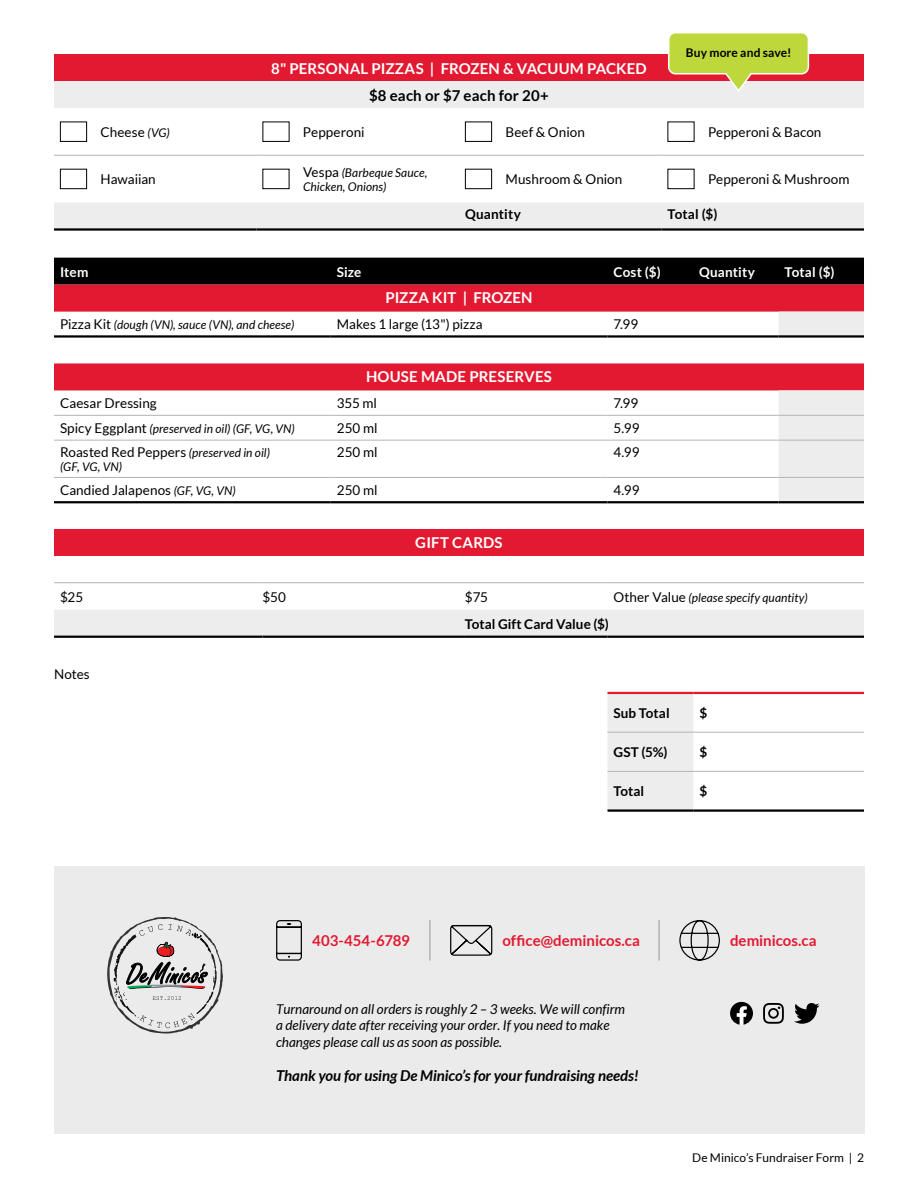
<style>
.page{position:relative;width:918px;height:1188px;background:#fff}
.page>*{position:absolute;margin:0;border:0;box-sizing:border-box;transform-origin:0 0}
.t1{font:700 15px "Lato";letter-spacing:.01em;color:#fff}
.t2{font:italic 700 15px "Lato";letter-spacing:-.005em;color:#000}
.t3{font:700 15px "Lato";letter-spacing:-.005em;color:#e31931}
.t4{font:700 15px "Lato";letter-spacing:.01em;color:#000}
.t5{font:13.5px "Lato";letter-spacing:.005em;color:#000}
.t6{font:italic 13.5px/16.2px "Lato";color:#000}
.t7{font:700 13.5px "Lato";letter-spacing:.005em;color:#000}
.t8{font:700 13.5px "Lato";letter-spacing:.01em;color:#fff}
.t9{font:italic 12px/14.4px "Lato";letter-spacing:.01em;color:#000}
.t10{font:12px "Lato";letter-spacing:.005em;color:#000}
.t11{font:700 12px "Lato";letter-spacing:.01em;color:#000}
.s1{font-style:italic;font-size:12px}
.s2{font-style:normal;font-size:13.5px}
.s3{font-style:inherit}
</style>
<div class="page">
<div style="left:608px;top:694px;width:85px;height:115px;background:#ededee"></div>
<hr style="left:608px;top:732px;width:85px;height:1px;background:#b1b4b6">
<hr style="left:693px;top:732px;width:171px;height:1px;background:#b1b4b6">
<hr style="left:608px;top:771px;width:85px;height:1px;background:#b1b4b6">
<hr style="left:693px;top:771px;width:171px;height:1px;background:#b1b4b6">
<hr style="left:608px;top:809px;width:85px;height:3px;background:#000">
<hr style="left:693px;top:809px;width:171px;height:3px;background:#000">
<hr style="left:608px;top:692px;width:85px;height:2px;background:#e31931">
<hr style="left:693px;top:692px;width:171px;height:2px;background:#e31931">
<div style="left:54px;top:54px;width:810px;height:27px;background:#e31931"></div>
<svg style="left:54px;top:81px;width:810px;height:147px"></svg>
<hr style="left:54px;top:155px;width:202px;height:1px;background:#b1b4b6">
<hr style="left:256px;top:155px;width:203px;height:1px;background:#b1b4b6">
<hr style="left:459px;top:155px;width:203px;height:1px;background:#b1b4b6">
<hr style="left:662px;top:155px;width:202px;height:1px;background:#b1b4b6">
<hr style="left:54px;top:228px;width:202px;height:3px;background:#000">
<hr style="left:256px;top:228px;width:203px;height:3px;background:#000">
<hr style="left:459px;top:228px;width:203px;height:3px;background:#000">
<hr style="left:662px;top:228px;width:202px;height:3px;background:#000">
<div style="left:60px;top:122px;width:27px;height:20px;border:1px solid #000"></div>
<div style="left:465px;top:122px;width:27px;height:20px;border:1px solid #000"></div>
<div style="left:668px;top:122px;width:26px;height:20px;border:1px solid #000"></div>
<div style="left:60px;top:169px;width:27px;height:20px;border:1px solid #000"></div>
<div style="left:262px;top:162px;width:28px;height:20px;border:1px solid #fff"></div>
<div style="left:465px;top:169px;width:27px;height:20px;border:1px solid #000"></div>
<div style="left:668px;top:169px;width:26px;height:20px;border:1px solid #000"></div>
<div style="left:54px;top:258px;width:810px;height:27px;background:#000"></div>
<svg style="left:54px;top:285px;width:810px;height:105px;fill:#e31931"></svg>
<svg style="left:779px;top:312px;width:85px;height:189px;background:#edd0d4"></svg>
<hr style="left:54px;top:415px;width:277px;height:1px;background:#b1b4b6">
<hr style="left:331px;top:415px;width:277px;height:1px;background:#b1b4b6">
<hr style="left:608px;top:415px;width:85px;height:1px;background:#b1b4b6">
<hr style="left:693px;top:415px;width:86px;height:1px;background:#b1b4b6">
<hr style="left:779px;top:415px;width:85px;height:1px;background:#b1b4b6">
<hr style="left:54px;top:440px;width:277px;height:1px;background:#b1b4b6">
<hr style="left:331px;top:440px;width:277px;height:1px;background:#b1b4b6">
<hr style="left:608px;top:440px;width:85px;height:1px;background:#b1b4b6">
<hr style="left:693px;top:440px;width:86px;height:1px;background:#b1b4b6">
<hr style="left:779px;top:440px;width:85px;height:1px;background:#b1b4b6">
<hr style="left:54px;top:335px;width:277px;height:3px;background:#000">
<hr style="left:331px;top:335px;width:277px;height:3px;background:#000">
<hr style="left:608px;top:335px;width:85px;height:3px;background:#000">
<hr style="left:693px;top:335px;width:86px;height:3px;background:#000">
<hr style="left:779px;top:335px;width:85px;height:3px;background:#000">
<hr style="left:54px;top:501px;width:277px;height:2px;background:#000">
<hr style="left:331px;top:501px;width:277px;height:2px;background:#000">
<hr style="left:608px;top:501px;width:85px;height:2px;background:#000">
<hr style="left:693px;top:501px;width:86px;height:2px;background:#000">
<hr style="left:779px;top:501px;width:85px;height:2px;background:#000">
<hr style="left:54px;top:477px;width:277px;height:1px;background:#b1b4b6">
<hr style="left:331px;top:477px;width:277px;height:1px;background:#b1b4b6">
<hr style="left:608px;top:477px;width:85px;height:1px;background:#b1b4b6">
<hr style="left:693px;top:477px;width:86px;height:1px;background:#b1b4b6">
<hr style="left:779px;top:477px;width:85px;height:1px;background:#b1b4b6">
<div style="left:54px;top:866px;width:811px;height:268px;background:#ebebec"></div>
<svg style="left:107px;top:917px;width:116px;height:117px"></svg>
<svg style="left:276px;top:920px;width:26px;height:41px"></svg>
<svg style="left:679px;top:920px;width:41px;height:41px"></svg>
<svg style="left:450px;top:925px;width:43px;height:31px"></svg>
<hr style="left:429px;top:920px;width:2px;height:41px;background:#b1b4b6">
<hr style="left:658px;top:920px;width:2px;height:41px;background:#b1b4b6">
<svg style="left:730px;top:1002px;width:23px;height:23px"></svg>
<svg style="left:763px;top:1003px;width:21px;height:21px"></svg>
<svg style="left:794px;top:1003px;width:26px;height:21px"></svg>
<div style="left:54px;top:529px;width:810px;height:27px;background:#e31931"></div>
<div style="left:54px;top:610px;width:810px;height:27px;background:#ededee"></div>
<hr style="left:54px;top:582px;width:208px;height:1px;background:#b1b4b6">
<hr style="left:262px;top:582px;width:203px;height:1px;background:#b1b4b6">
<hr style="left:465px;top:582px;width:142px;height:1px;background:#b1b4b6">
<hr style="left:608px;top:582px;width:256px;height:1px;background:#b1b4b6">
<hr style="left:54px;top:636px;width:208px;height:2px;background:#000">
<hr style="left:262px;top:636px;width:203px;height:2px;background:#000">
<hr style="left:465px;top:636px;width:142px;height:2px;background:#000">
<hr style="left:608px;top:636px;width:256px;height:2px;background:#000">
<svg style="left:667px;top:33px;width:143px;height:60px;background:#ceca66"></svg>
<div style="left:262px;top:169px;width:27px;height:20px;border:1px solid #000"></div>
<p class="t1" style="left:271px;top:59px;width:377px">8" PERSONAL PIZZAS | FROZEN &amp; VACUUM PACKED</p>
<p class="t4" style="left:369px;top:86px;width:181px">$8 each or $7 each for 20+</p>
<p class="t11" style="left:686px;top:45px;width:107px">Buy more and save!</p>
<p class="t5" style="left:100px;top:124px;width:71px">Cheese <span class="s1">(VG)</span></p>
<p class="t5" style="left:303px;top:124px;width:63px">Pepperoni</p>
<p class="t5" style="left:506px;top:124px;width:81px">Beef &amp; Onion</p>
<p class="t5" style="left:708px;top:124px;width:115px">Pepperoni &amp; Bacon</p>
<p class="t5" style="left:101px;top:172px;width:57px">Hawaiian</p>
<p class="t9" style="left:303px;top:166px;width:126px"><span class="s2">Vespa</span> (Barbeque Sauce,<br>Chicken, Onions)</p>
<p class="t5" style="left:506px;top:172px;width:118px">Mushroom &amp; Onion</p>
<p class="t5" style="left:708px;top:172px;width:143px">Pepperoni &amp; Mushroom</p>
<p class="t7" style="left:465px;top:206px;width:57px">Quantity</p>
<p class="t7" style="left:668px;top:206px;width:52px">Total ($)</p>
<p class="t8" style="left:60px;top:264px;width:30px">Item</p>
<p class="t8" style="left:337px;top:264px;width:26px">Size</p>
<p class="t8" style="left:614px;top:264px;width:49px">Cost ($)</p>
<p class="t8" style="left:699px;top:264px;width:57px">Quantity</p>
<p class="t8" style="left:785px;top:264px;width:52px">Total ($)</p>
<p class="t1" style="left:385px;top:289px;width:149px">PIZZA KIT | FROZEN</p>
<p class="t9" style="left:60px;top:318px;width:236px"><span class="s2">Pizza Kit</span> (dough (VN), sauce (VN), and cheese)</p>
<p class="t5" style="left:337px;top:317px;width:147px">Makes 1 large (13") pizza</p>
<p class="t5" style="left:614px;top:317px;width:26px">7.99</p>
<p class="t1" style="left:366px;top:367px;width:187px">HOUSE MADE PRESERVES</p>
<p class="t5" style="left:60px;top:396px;width:98px">Caesar Dressing</p>
<p class="t5" style="left:337px;top:396px;width:42px">355 ml</p>
<p class="t5" style="left:614px;top:396px;width:26px">7.99</p>
<p class="t9" style="left:60px;top:422px;width:236px"><span class="s2">Spicy Eggplant</span> (preserved in oil) (GF, VG, VN)</p>
<p class="t5" style="left:337px;top:421px;width:42px">250 ml</p>
<p class="t5" style="left:614px;top:421px;width:28px">5.99</p>
<p class="t5" style="left:60px;top:445px;width:211px">Roasted Red Peppers <span class="s1">(preserved in oil)</span></p>
<p class="t9" style="left:60px;top:460px;width:64px">(GF, VG, VN)</p>
<p class="t5" style="left:337px;top:445px;width:42px">250 ml</p>
<p class="t5" style="left:614px;top:445px;width:28px">4.99</p>
<p class="t5" style="left:60px;top:483px;width:177px">Candied Jalapenos <span class="s1">(GF, VG, VN)</span></p>
<p class="t5" style="left:337px;top:483px;width:42px">250 ml</p>
<p class="t5" style="left:614px;top:483px;width:28px">4.99</p>
<p class="t1" style="left:415px;top:534px;width:89px">GIFT CARDS</p>
<p class="t5" style="left:60px;top:589px;width:25px">$25</p>
<p class="t5" style="left:262px;top:589px;width:25px">$50</p>
<p class="t5" style="left:465px;top:589px;width:25px">$75</p>
<p class="t9" style="left:614px;top:590px;width:196px"><span class="s2">Other Value</span> (please specify quantity)</p>
<p class="t7" style="left:465px;top:616px;width:145px">Total Gift Card Value ($)</p>
<p class="t5" style="left:54px;top:666px;width:37px">Notes</p>
<p class="t7" style="left:614px;top:705px;width:58px">Sub Total</p>
<p class="t7" style="left:699px;top:705px;width:9px">$</p>
<p class="t7" style="left:614px;top:745px;width:56px">GST (5%)</p>
<p class="t7" style="left:699px;top:745px;width:9px">$</p>
<p class="t7" style="left:614px;top:784px;width:32px">Total</p>
<p class="t7" style="left:699px;top:784px;width:9px">$</p>
<p class="t3" style="left:312px;top:932px;width:99px">403-454-6789</p>
<p class="t3" style="left:502px;top:932px;width:139px">office@deminicos.ca</p>
<p class="t3" style="left:730px;top:932px;width:88px">deminicos.ca</p>
<p class="t6" style="left:276px;top:1002px;width:351px">Turnaround on all orders is roughly 2 – 3 weeks. We will confirm a delivery date after <span class="s3">receiving</span> your order. If you need to make changes please call us as soon as <span class="s3">possible</span>.</p>
<p class="t2" style="left:276px;top:1067px;width:364px">Thank you for using De Minico’s for your fundraising needs!</p>
<p class="t10" style="left:692px;top:1151px;width:173px">De Minico’s Fundraiser Form | 2</p>
</div>
